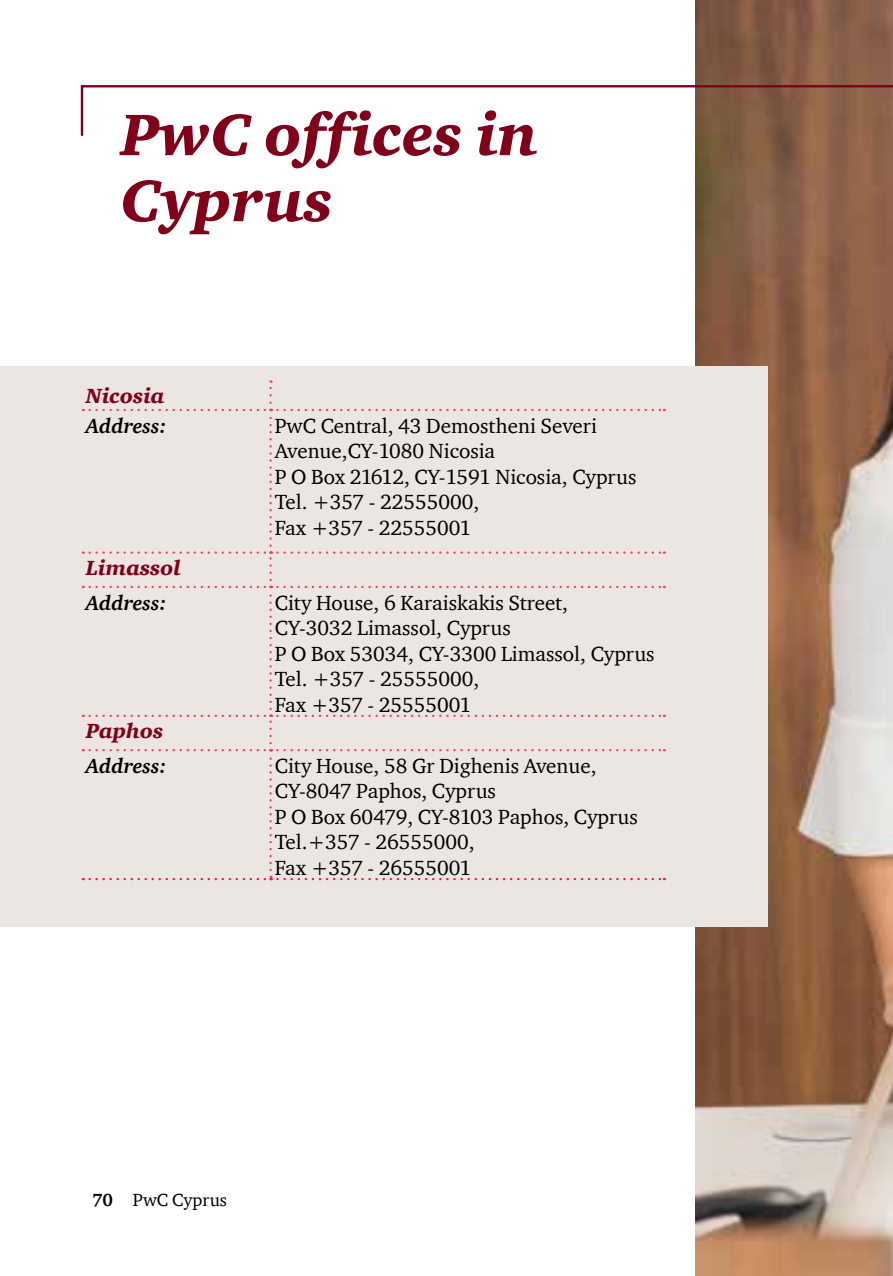
<style>
.page{position:relative;width:893px;height:1276px;background:#fff}
.page>*{position:absolute;margin:0;border:0;box-sizing:border-box;transform-origin:0 0}
.t1{font:italic 900 60px/66px "ITC Charter Com";color:#80021a}
.t2{font:21px/25.5px "ITC Charter Com";color:#000}
.t3{font:italic 700 21px "ITC Charter Com";color:#000}
.t4{font:italic 900 21px "ITC Charter Com";color:#80021a}
.t5{font:18px "ITC Charter Com";color:#000}
.s1{font-weight:700}
</style>
<div class="page">
<img style="left:696px;top:0;width:197px;height:1276px">
<div style="left:0;top:366px;width:767px;height:560px;background:#ebe6e2"></div>
<svg style="left:269px;top:380px;width:3px;height:23px"></svg>
<svg style="left:83px;top:409px;width:582px;height:171px"></svg>
<svg style="left:83px;top:586px;width:582px;height:157px"></svg>
<svg style="left:83px;top:749px;width:582px;height:131px"></svg>
<hr style="left:82px;top:85px;width:811px;height:2px;background:#80021a">
<hr style="left:81px;top:86px;width:2px;height:49px;background:#80021a">
<h1 class="t1" style="left:120px;top:101px;width:419px">PwC offices in<br>Cyprus</h1>
<p class="t4" style="left:86px;top:383px;width:80px">Nicosia</p>
<p class="t3" style="left:86px;top:412px;width:82px">Address:</p>
<p class="t2" style="left:275px;top:412px;width:363px">PwC Central, 43 Demostheni Severi<br>Avenue,CY-1080 Nicosia<br>P O Box 21612, CY-1591 Nicosia, Cyprus<br>Tel. +357 - 22555000,<br>Fax +357 - 22555001</p>
<p class="t4" style="left:86px;top:555px;width:97px">Limassol</p>
<p class="t3" style="left:86px;top:589px;width:82px">Address:</p>
<p class="t2" style="left:275px;top:589px;width:381px">City House, 6 Karaiskakis Street,<br>CY-3032 Limassol, Cyprus<br>P O Box 53034, CY-3300 Limassol, Cyprus<br>Tel. +357 - 25555000,<br>Fax +357 - 25555001</p>
<p class="t4" style="left:86px;top:718px;width:79px">Paphos</p>
<p class="t3" style="left:86px;top:753px;width:82px">Address:</p>
<p class="t2" style="left:275px;top:752px;width:365px">City House, 58 Gr Dighenis Avenue,<br>CY-8047 Paphos, Cyprus<br>P O Box 60479, CY-8103 Paphos, Cyprus<br>Tel.+357 - 26555000,<br>Fax +357 - 26555001</p>
<p class="t5" style="left:92px;top:1189px;width:137px"><span class="s1">70</span> PwC Cyprus</p>
</div>
